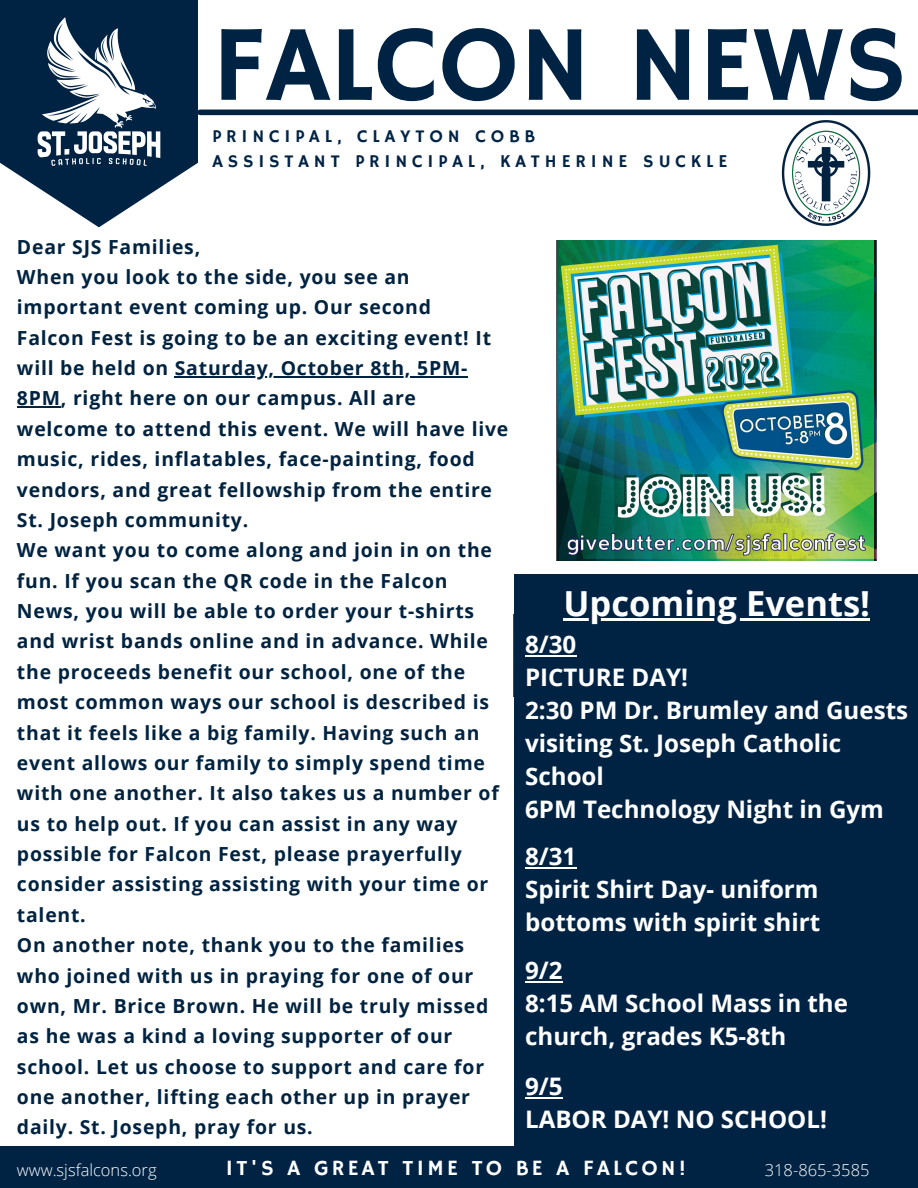
<style>
.page{position:relative;width:918px;height:1188px;background:#fff}
.page>*{position:absolute;margin:0;border:0;box-sizing:border-box;transform-origin:0 0}
.t1{font:108.45px "Hammersmith One";color:#002344}
.t2{font:700 34.5px "Open Sans";color:#fff}
.t3{font:700 24.15px/33px "Open Sans";color:#fff}
.t4{font:21.75px "Hammersmith One";letter-spacing:.15em;color:#fff}
.t5{font:700 19.35px/30.3px "Open Sans";letter-spacing:.04em;color:#012340}
.t6{font:18px/24.8px "Hammersmith One";letter-spacing:.27em;color:#002344}
.t7{font:17.1px "Open Sans";letter-spacing:.15em;color:#fff}
.t8{font:300 16.5px "Open Sans";color:#fff}
</style>
<div class="page">
<div style="left:0;top:1147px;width:918px;height:41px;background:#002344"></div>
<svg style="left:43px;top:191px;width:112px;height:36px"></svg>
<img style="left:0;top:0;width:198px;height:191px">
<div style="left:514px;top:574px;width:404px;height:582px;background:#002344"></div>
<img style="left:781px;top:120px;width:90px;height:106px">
<div style="left:200px;top:110px;width:718px;height:5px;background:#002344"></div>
<img style="left:556px;top:240px;width:321px;height:321px">
<hr style="left:563px;top:618px;width:307px;height:3px;background:#fff">
<hr style="left:525px;top:655px;width:51px;height:2px;background:#fff">
<hr style="left:525px;top:867px;width:51px;height:2px;background:#fff">
<hr style="left:525px;top:981px;width:38px;height:2px;background:#fff">
<hr style="left:525px;top:1097px;width:38px;height:2px;background:#fff">
<hr style="left:175px;top:376px;width:293px;height:1px;background:#012340">
<hr style="left:17px;top:407px;width:44px;height:1px;background:#012340">
<h1 class="t1" style="left:212px;top:2px;width:696px">FALCON NEWS</h1>
<p class="t6" style="left:212px;top:125px;width:517px">PRINCIPAL, CLAYTON COBB<br>ASSISTANT PRINCIPAL, KATHERINE SUCKLE</p>
<p class="t5" style="left:17px;top:231px;width:493px">Dear SJS Families,<br>When you look to the side, you see an important event coming up. Our second<br>Falcon Fest is going to be an exciting event! It will be held on Saturday, October 8th, 5PM-8PM, right here on our campus. All are welcome to attend this event. We will have live music, rides, inflatables, face-painting, food vendors, and great fellowship from the entire St. Joseph community.<br>We want you to come along and join in on the fun. If you scan the QR code in the Falcon News, you will be able to order your t-shirts and wrist bands online and in advance. While the proceeds benefit our school, one of the most common ways our school is described is that it feels like a big family. Having such an event allows our family to simply spend time with one another. It also takes us a number of us to help out. If you can assist in any way possible for Falcon Fest, please prayerfully consider assisting assisting with your time or talent.<br>On another note, thank you to the families who joined with us in praying for one of our own, Mr. Brice Brown. He will be truly missed as he was a kind a loving supporter of our school. Let us choose to support and care for one another, lifting each other up in prayer daily. St. Joseph, pray for us.</p>
<h2 class="t2" style="left:563px;top:580px;width:308px">Upcoming Events!</h2>
<p class="t3" style="left:525px;top:627px;width:385px">8/30<br>PICTURE DAY!<br>2:30 PM Dr. Brumley and Guests visiting St. Joseph Catholic<br>School<br>6PM Technology Night in Gym</p>
<p class="t3" style="left:525px;top:840px;width:297px">8/31<br>Spirit Shirt Day- uniform bottoms with spirit shirt</p>
<p class="t3" style="left:525px;top:953px;width:324px">9/2<br>8:15 AM School Mass in the church, grades K5-8th</p>
<p class="t3" style="left:525px;top:1069px;width:303px">9/5<br>LABOR DAY! NO SCHOOL!</p>
<p class="t7" style="left:286px;top:1144px;width:341px">THE LION'S ROAR MARCH ISSUE 2</p>
<p class="t4" style="left:226px;top:1156px;width:462px">IT'S A GREAT TIME TO BE A FALCON!</p>
<p class="t8" style="left:17px;top:1159px;width:141px">www.sjsfalcons.org</p>
<p class="t8" style="left:765px;top:1159px;width:106px">318-865-3585</p>
</div>
